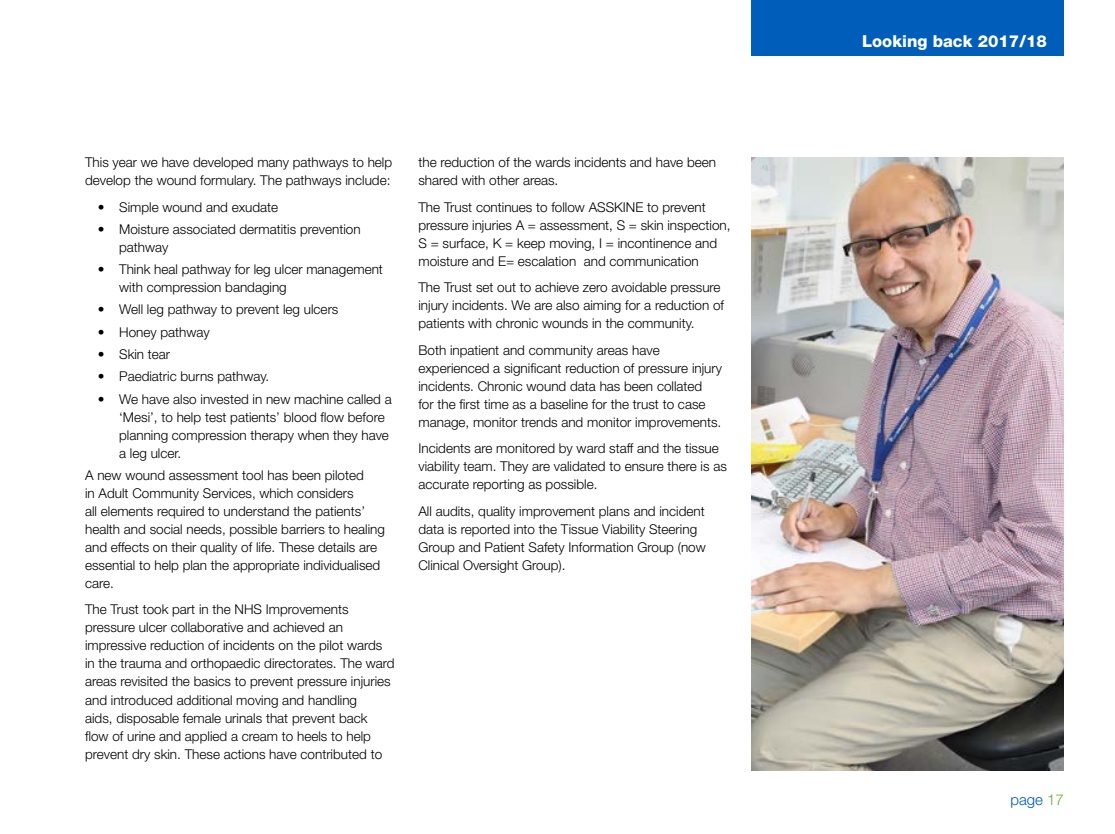
<style>
.page{position:relative;width:1115px;height:834px;background:#fff}
.page>*{position:absolute;margin:0;border:0;box-sizing:border-box;transform-origin:0 0}
.Top_of_right_Page_se{font:800 16.5px "Helvetica Neue LT Std";color:#fff}
.t1{font:300 15px "Helvetica Neue LT Std";color:#005db9}
.Body{font:300 13.5px/18px "Helvetica Neue LT Std";color:#000}
.s1{color:#65b32e}
</style>
<div class="page">
<div style="left:751px;top:0;width:312px;height:55px;background:#005db9"></div>
<img style="left:751px;top:157px;width:312px;height:613px">
<p class="Body" style="left:85px;top:153px;width:308px">This year we have developed many pathways to help develop the wound formulary. The pathways include:</p>
<p class="Body" style="left:98px;top:197px;width:182px">• Simple wound and exudate</p>
<p class="Body" style="left:119px;top:220px;width:243px;text-indent:-21px">• Moisture associated dermatitis prevention pathway</p>
<p class="Body" style="left:119px;top:260px;width:265px;text-indent:-21px">• Think heal pathway for leg ulcer management with compression bandaging</p>
<p class="Body" style="left:98px;top:300px;width:242px">• Well leg pathway to prevent leg ulcers</p>
<p class="Body" style="left:98px;top:322px;width:113px">• Honey pathway</p>
<p class="Body" style="left:98px;top:345px;width:74px">• Skin tear</p>
<p class="Body" style="left:98px;top:367px;width:173px">• Paediatric burns pathway.</p>
<p class="Body" style="left:119px;top:389px;width:274px;text-indent:-21px">• We have also invested in new machine called a ‘Mesi’, to help test patients’ blood flow before planning compression therapy when they have a leg ulcer.</p>
<p class="Body" style="left:85px;top:465px;width:301px">A new wound assessment tool has been piloted<br>in Adult Community Services, which considers<br>all elements required to understand the patients’ health and social needs, possible barriers to healing and effects on their quality of life. These details are essential to help plan the appropriate individualised care.</p>
<p class="Body" style="left:85px;top:600px;width:311px">The Trust took part in the NHS Improvements pressure ulcer collaborative and achieved an impressive reduction of incidents on the pilot wards in the trauma and orthopaedic directorates. The ward areas revisited the basics to prevent pressure injuries and introduced additional moving and handling<br>aids, disposable female urinals that prevent back<br>flow of urine and applied a cream to heels to help prevent dry skin. These actions have contributed to</p>
<p class="Body" style="left:418px;top:153px;width:299px">the reduction of the wards incidents and have been shared with other areas.</p>
<p class="Body" style="left:418px;top:197px;width:313px">The Trust continues to follow ASSKINE to prevent pressure injuries A = assessment, S = skin inspection, S = surface, K = keep moving, I = incontinence and moisture and E= escalation and communication</p>
<p class="Body" style="left:418px;top:278px;width:307px">The Trust set out to achieve zero avoidable pressure injury incidents. We are also aiming for a reduction of patients with chronic wounds in the community.</p>
<p class="Body" style="left:418px;top:340px;width:305px">Both inpatient and community areas have experienced a significant reduction of pressure injury incidents. Chronic wound data has been collated<br>for the first time as a baseline for the trust to case manage, monitor trends and monitor improvements.</p>
<p class="Body" style="left:418px;top:439px;width:310px">Incidents are monitored by ward staff and the tissue viability team. They are validated to ensure there is as accurate reporting as possible.</p>
<p class="Body" style="left:418px;top:501px;width:289px">All audits, quality improvement plans and incident data is reported into the Tissue Viability Steering Group and Patient Safety Information Group (now Clinical Oversight Group).</p>
<p class="Top_of_right_Page_se" style="left:861px;top:31px;width:186px">Looking back 2017/18</p>
<p class="t1" style="left:1010px;top:790px;width:55px">page <span class="s1">17</span></p>
</div>
